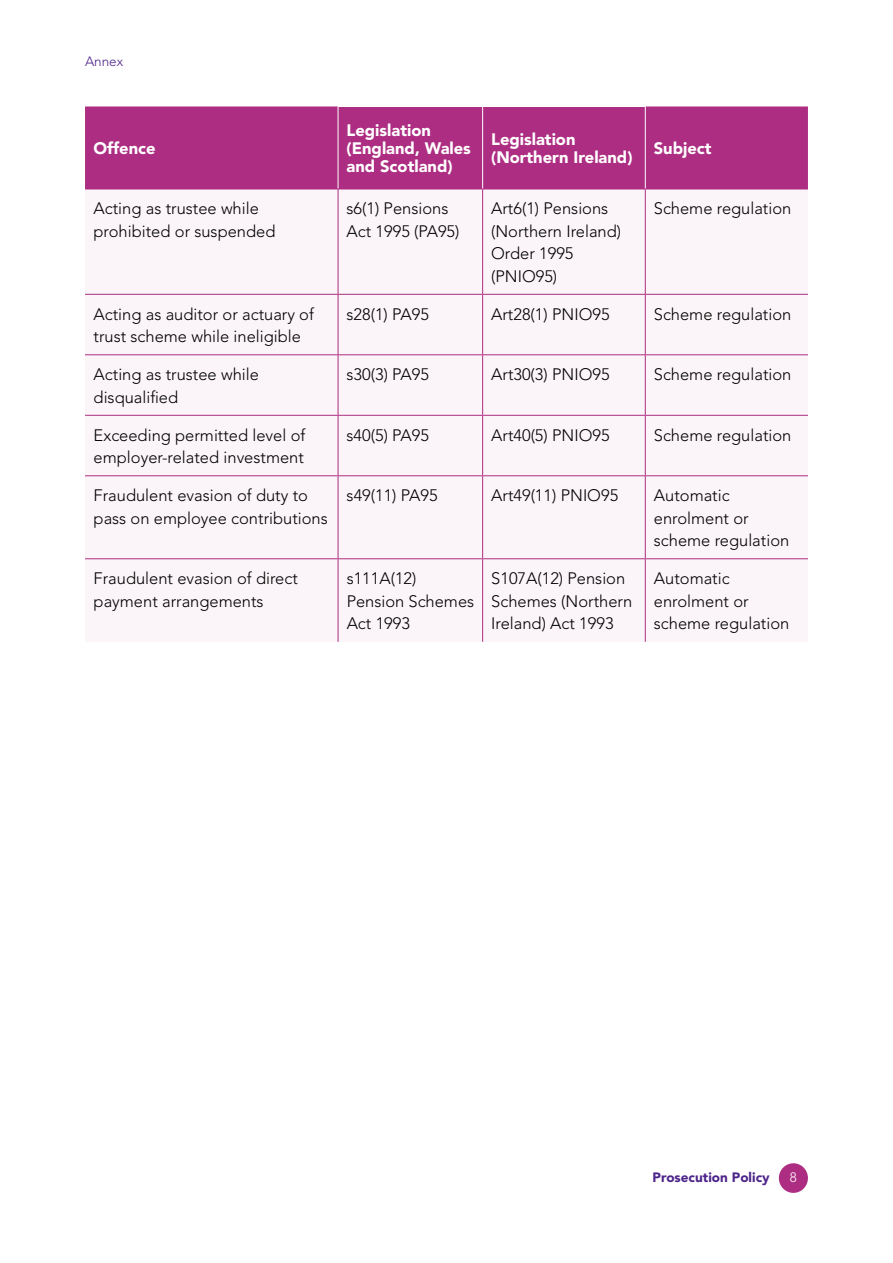
<style>
.page{position:relative;width:893px;height:1263px;background:#fff}
.page>*{position:absolute;margin:0;border:0;box-sizing:border-box;transform-origin:0 0}
.t1{font:300 16.5px/22.5px "Avenir LT Std";color:#000}
.t2{font:900 16.5px/18px "Avenir LT Std";color:#fff}
.t3{font:900 13.5px "Avenir LT Std";color:#4e258a}
.t4{font:300 13.5px "Avenir LT Std";color:#4e258a}
.t5{font:300 13.5px "Avenir LT Std";color:#fff}
</style>
<div class="page">
<div style="left:779px;top:1163px;width:29px;height:30px;background:#ad2d82;border-radius:50%"></div>
<div style="left:85px;top:106px;width:723px;height:83px;background:#ad2d82"></div>
<div style="left:85px;top:190px;width:723px;height:452px;background:#fbf4f8"></div>
<hr style="left:338px;top:106px;width:145px;height:1px;background:#fff">
<hr style="left:338px;top:107px;width:1px;height:82px;background:#fff">
<hr style="left:483px;top:106px;width:162px;height:1px;background:#fff">
<hr style="left:482px;top:107px;width:1px;height:82px;background:#fff">
<hr style="left:645px;top:107px;width:1px;height:82px;background:#fff">
<hr style="left:85px;top:189px;width:253px;height:1px;background:#ad2d82">
<hr style="left:338px;top:189px;width:145px;height:1px;background:#ad2d82">
<hr style="left:483px;top:189px;width:162px;height:1px;background:#ad2d82">
<hr style="left:645px;top:189px;width:163px;height:1px;background:#ad2d82">
<hr style="left:338px;top:189px;width:1px;height:105px;background:#ad2d82">
<hr style="left:482px;top:189px;width:1px;height:105px;background:#ad2d82">
<hr style="left:645px;top:189px;width:1px;height:105px;background:#ad2d82">
<hr style="left:85px;top:294px;width:253px;height:1px;background:#ad2d82">
<hr style="left:338px;top:294px;width:145px;height:1px;background:#ad2d82">
<hr style="left:338px;top:295px;width:1px;height:59px;background:#ad2d82">
<hr style="left:483px;top:294px;width:162px;height:1px;background:#ad2d82">
<hr style="left:482px;top:295px;width:1px;height:59px;background:#ad2d82">
<hr style="left:645px;top:294px;width:163px;height:1px;background:#ad2d82">
<hr style="left:645px;top:295px;width:1px;height:59px;background:#ad2d82">
<hr style="left:85px;top:354px;width:253px;height:1px;background:#ad2d82">
<hr style="left:338px;top:354px;width:145px;height:1px;background:#ad2d82">
<hr style="left:338px;top:355px;width:1px;height:60px;background:#ad2d82">
<hr style="left:483px;top:354px;width:162px;height:1px;background:#ad2d82">
<hr style="left:482px;top:355px;width:1px;height:60px;background:#ad2d82">
<hr style="left:645px;top:354px;width:163px;height:1px;background:#ad2d82">
<hr style="left:645px;top:355px;width:1px;height:60px;background:#ad2d82">
<hr style="left:85px;top:415px;width:253px;height:1px;background:#ad2d82">
<hr style="left:338px;top:415px;width:145px;height:1px;background:#ad2d82">
<hr style="left:338px;top:416px;width:1px;height:59px;background:#ad2d82">
<hr style="left:483px;top:415px;width:162px;height:1px;background:#ad2d82">
<hr style="left:482px;top:416px;width:1px;height:59px;background:#ad2d82">
<hr style="left:645px;top:415px;width:163px;height:1px;background:#ad2d82">
<hr style="left:645px;top:416px;width:1px;height:59px;background:#ad2d82">
<hr style="left:85px;top:475px;width:253px;height:1px;background:#ad2d82">
<hr style="left:338px;top:475px;width:145px;height:1px;background:#ad2d82">
<hr style="left:338px;top:476px;width:1px;height:82px;background:#ad2d82">
<hr style="left:483px;top:475px;width:162px;height:1px;background:#ad2d82">
<hr style="left:482px;top:476px;width:1px;height:82px;background:#ad2d82">
<hr style="left:645px;top:475px;width:163px;height:1px;background:#ad2d82">
<hr style="left:645px;top:476px;width:1px;height:82px;background:#ad2d82">
<hr style="left:85px;top:558px;width:253px;height:1px;background:#ad2d82">
<hr style="left:338px;top:558px;width:145px;height:1px;background:#ad2d82">
<hr style="left:338px;top:559px;width:1px;height:83px;background:#ad2d82">
<hr style="left:483px;top:558px;width:162px;height:1px;background:#ad2d82">
<hr style="left:482px;top:559px;width:1px;height:83px;background:#ad2d82">
<hr style="left:645px;top:558px;width:163px;height:1px;background:#ad2d82">
<hr style="left:645px;top:559px;width:1px;height:83px;background:#ad2d82">
<p class="t4" style="left:85px;top:53px;width:40px">Annex</p>
<p class="t2" style="left:94px;top:139px;width:64px">Offence</p>
<p class="t2" style="left:347px;top:121px;width:126px">Legislation (England, Wales and Scotland)</p>
<p class="t2" style="left:491px;top:130px;width:143px">Legislation (Northern Ireland)</p>
<p class="t2" style="left:654px;top:139px;width:59px">Subject</p>
<p class="t1" style="left:94px;top:197px;width:183px">Acting as trustee while prohibited or suspended</p>
<p class="t1" style="left:347px;top:197px;width:114px">s6(1) Pensions<br>Act 1995 (PA95)</p>
<p class="t1" style="left:491px;top:197px;width:131px">Art6(1) Pensions (Northern Ireland)<br>Order 1995 (PNIO95)</p>
<p class="t1" style="left:654px;top:197px;width:139px">Scheme regulation</p>
<p class="t1" style="left:94px;top:303px;width:222px">Acting as auditor or actuary of trust scheme while ineligible</p>
<p class="t1" style="left:347px;top:303px;width:84px">s28(1) PA95</p>
<p class="t1" style="left:491px;top:303px;width:120px">Art28(1) PNIO95</p>
<p class="t1" style="left:654px;top:303px;width:139px">Scheme regulation</p>
<p class="t1" style="left:94px;top:363px;width:167px">Acting as trustee while disqualified</p>
<p class="t1" style="left:347px;top:363px;width:84px">s30(3) PA95</p>
<p class="t1" style="left:491px;top:363px;width:120px">Art30(3) PNIO95</p>
<p class="t1" style="left:654px;top:363px;width:139px">Scheme regulation</p>
<p class="t1" style="left:94px;top:424px;width:213px">Exceeding permitted level of employer-related investment</p>
<p class="t1" style="left:347px;top:424px;width:84px">s40(5) PA95</p>
<p class="t1" style="left:491px;top:424px;width:120px">Art40(5) PNIO95</p>
<p class="t1" style="left:654px;top:424px;width:139px">Scheme regulation</p>
<p class="t1" style="left:94px;top:484px;width:236px">Fraudulent evasion of duty to pass on employee contributions</p>
<p class="t1" style="left:347px;top:484px;width:92px">s49(11) PA95</p>
<p class="t1" style="left:491px;top:484px;width:129px">Art49(11) PNIO95</p>
<p class="t1" style="left:654px;top:484px;width:137px">Automatic enrolment or scheme regulation</p>
<p class="t1" style="left:94px;top:567px;width:206px">Fraudulent evasion of direct payment arrangements</p>
<p class="t1" style="left:347px;top:567px;width:129px">s111A(12)<br>Pension Schemes<br>Act 1993</p>
<p class="t1" style="left:491px;top:567px;width:142px">S107A(12) Pension<br>Schemes (Northern<br>Ireland) Act 1993</p>
<p class="t1" style="left:654px;top:567px;width:137px">Automatic enrolment or scheme regulation</p>
<p class="t3" style="left:653px;top:1169px;width:119px">Prosecution Policy</p>
<p class="t5" style="left:790px;top:1170px;width:9px">8</p>
</div>
